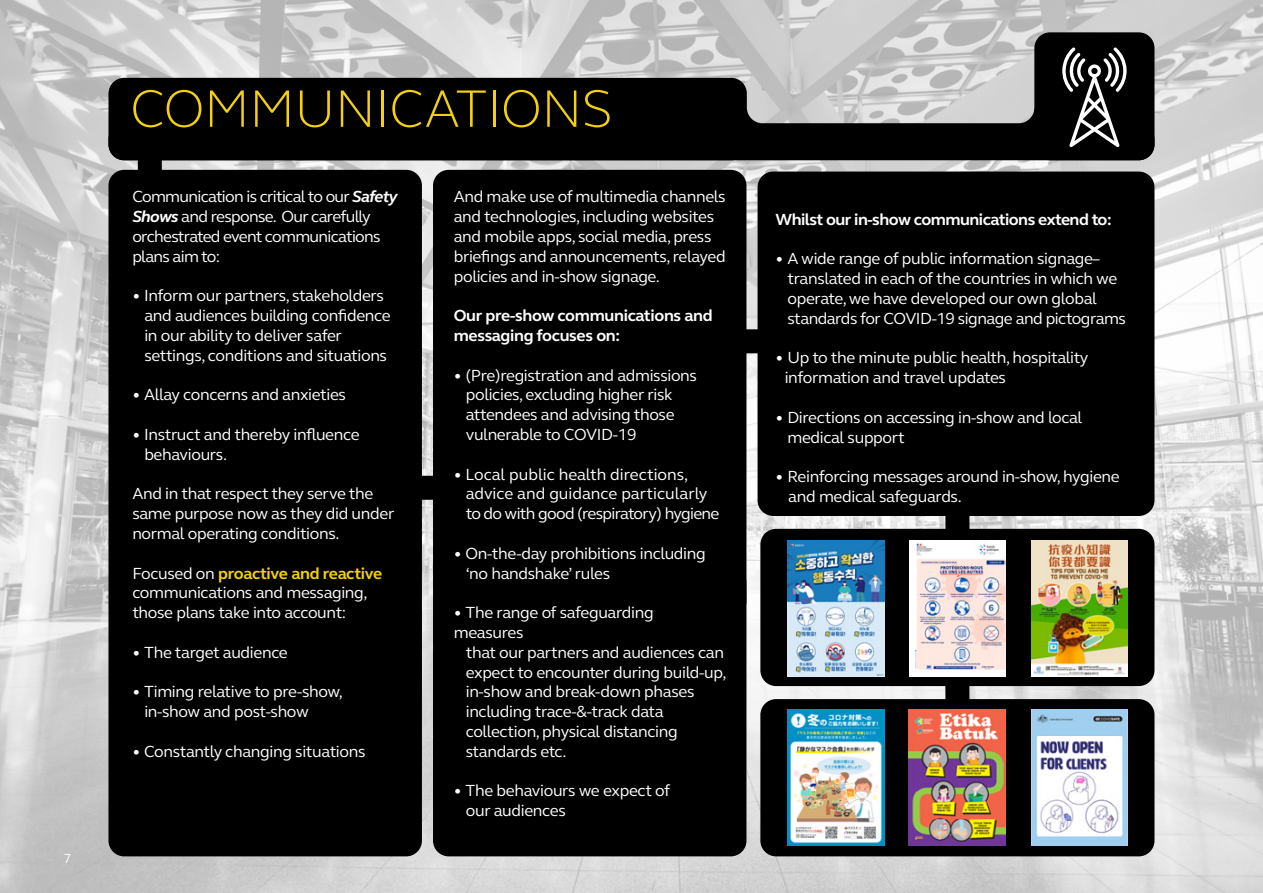
<style>
.page{position:relative;width:1263px;height:893px;background:#fff}
.page>*{position:absolute;margin:0;border:0;box-sizing:border-box;transform-origin:0 0}
.t1{font:300 54px "FS Elliot";letter-spacing:-.01em;color:#f5d10d}
.t2{font:16.5px/19.8px "FS Elliot";letter-spacing:-.02em;color:#fff}
.t3{font:16.5px/19.8px "FS Elliot";letter-spacing:-.04em;color:#fff}
.t4{font:16.5px/19.8px "FS Elliot";color:#fff}
.t5{font:700 16.5px/19.8px "FS Elliot";letter-spacing:-.03em;color:#fff}
.t6{font:13.5px "FS Elliot";color:#fff}
.s1{font-weight:700;font-style:italic}
.s2{font-weight:700}
.s3{font-weight:700;color:#f5d10d}
</style>
<div class="page">
<img style="left:0;top:0;width:1263px;height:893px">
<div style="left:108px;top:123px;width:1046px;height:37px;background:#000;border-radius:16px"></div>
<div style="left:108px;top:78px;width:639px;height:82px;background:#000;border-radius:16px"></div>
<div style="left:1034px;top:32px;width:120px;height:128px;background:#000;border-radius:16px"></div>
<div style="left:138px;top:139px;width:24px;height:43px;background:#000"></div>
<svg style="left:1062px;top:47px;width:65px;height:100px"></svg>
<div style="left:108px;top:170px;width:314px;height:686px;background:#000;border-radius:16px"></div>
<div style="left:433px;top:170px;width:313px;height:686px;background:#000;border-radius:16px"></div>
<div style="left:411px;top:476px;width:43px;height:24px;background:#000"></div>
<div style="left:726px;top:329px;width:42px;height:24px;background:#000"></div>
<div style="left:945px;top:500px;width:24px;height:42px;background:#000"></div>
<div style="left:945px;top:677px;width:24px;height:42px;background:#000"></div>
<div style="left:757px;top:172px;width:397px;height:344px;background:#000;border-radius:16px"></div>
<div style="left:760px;top:529px;width:394px;height:157px;background:#000;border-radius:16px"></div>
<div style="left:760px;top:699px;width:394px;height:157px;background:#000;border-radius:16px"></div>
<img style="left:1031px;top:709px;width:96px;height:137px">
<img style="left:909px;top:709px;width:96px;height:137px">
<img style="left:788px;top:709px;width:96px;height:137px">
<img style="left:909px;top:540px;width:97px;height:137px">
<img style="left:1031px;top:540px;width:96px;height:137px">
<img style="left:788px;top:540px;width:96px;height:137px">
<svg style="left:1019px;top:108px;width:16px;height:16px"></svg>
<svg style="left:746px;top:108px;width:16px;height:16px"></svg>
<p class="t6" style="left:64px;top:849px;width:9px">7</p>
<h1 class="t1" style="left:130px;top:72px;width:484px">COMMUNICATIONS</h1>
<p class="t3" style="left:132px;top:187px;width:267px">Communication is critical to our <span class="s1">Safety<br>Shows</span> and response. Our carefully orchestrated event communications plans aim to:</p>
<p class="t2" style="left:144px;top:286px;width:248px;text-indent:-12px"><span class="s2">•</span> Inform our partners, stakeholders and audiences building confidence in our ability to deliver safer settings, conditions and situations</p>
<p class="t2" style="left:132px;top:385px;width:215px"><span class="s2">•</span> Allay concerns and anxieties</p>
<p class="t2" style="left:144px;top:424px;width:217px;text-indent:-12px"><span class="s2">•</span> Instruct and thereby influence behaviours.</p>
<p class="t2" style="left:132px;top:484px;width:263px">And in that respect they serve the same purpose now as they did under normal operating conditions.</p>
<p class="t2" style="left:132px;top:563px;width:251px">Focused on <span class="s3">proactive and reactive </span>communications and messaging, those plans take into account:</p>
<p class="t2" style="left:132px;top:642px;width:157px"><span class="s2">•</span> The target audience</p>
<p class="t2" style="left:144px;top:682px;width:200px;text-indent:-12px"><span class="s2">•</span> Timing relative to pre-show, in-show and post-show</p>
<p class="t2" style="left:132px;top:741px;width:235px"><span class="s2">•</span> Constantly changing situations</p>
<p class="t2" style="left:454px;top:187px;width:273px">And make use of multimedia channels and technologies, including websites and mobile apps, social media, press briefings and announcements, relayed policies and in-show signage.</p>
<p class="t5" style="left:454px;top:305px;width:261px">Our pre-show communications and messaging focuses on:</p>
<p class="t2" style="left:466px;top:365px;width:233px;text-indent:-12px"><span class="s2">•</span> (Pre)registration and admissions policies, excluding higher risk attendees and advising those vulnerable to COVID-19</p>
<p class="t4" style="left:466px;top:464px;width:255px;text-indent:-12px"><span class="s2">•</span> Local public health directions, advice and guidance particularly to do with good (respiratory) hygiene</p>
<p class="t2" style="left:466px;top:543px;width:241px;text-indent:-12px"><span class="s2">•</span> On-the-day prohibitions including ‘no handshake’ rules</p>
<p class="t2" style="left:454px;top:602px;width:201px"><span class="s2">•</span> The range of safeguarding measures</p>
<p class="t2" style="left:466px;top:642px;width:262px">that our partners and audiences can expect to encounter during build-up, in-show and break-down phases including trace-&amp;-track data collection, physical distancing standards etc.</p>
<p class="t2" style="left:466px;top:781px;width:206px;text-indent:-12px"><span class="s2">•</span> The behaviours we expect of our audiences</p>
<p class="t5" style="left:775px;top:209px;width:338px">Whilst our in-show communications extend to:</p>
<p class="t2" style="left:787px;top:248px;width:340px;text-indent:-12px"><span class="s2">•</span> A wide range of public information signage – translated in each of the countries in which we operate, we have developed our own global standards for COVID-19 signage and pictograms</p>
<p class="t2" style="left:785px;top:347px;width:305px;text-indent:-9px"><span class="s2">•</span> Up to the minute public health, hospitality information and travel updates</p>
<p class="t2" style="left:787px;top:407px;width:296px;text-indent:-12px"><span class="s2">•</span> Directions on accessing in-show and local medical support</p>
<p class="t2" style="left:788px;top:466px;width:333px;text-indent:-13px"><span class="s2">•</span> Reinforcing messages around in-show, hygiene and medical safeguards.</p>
</div>
